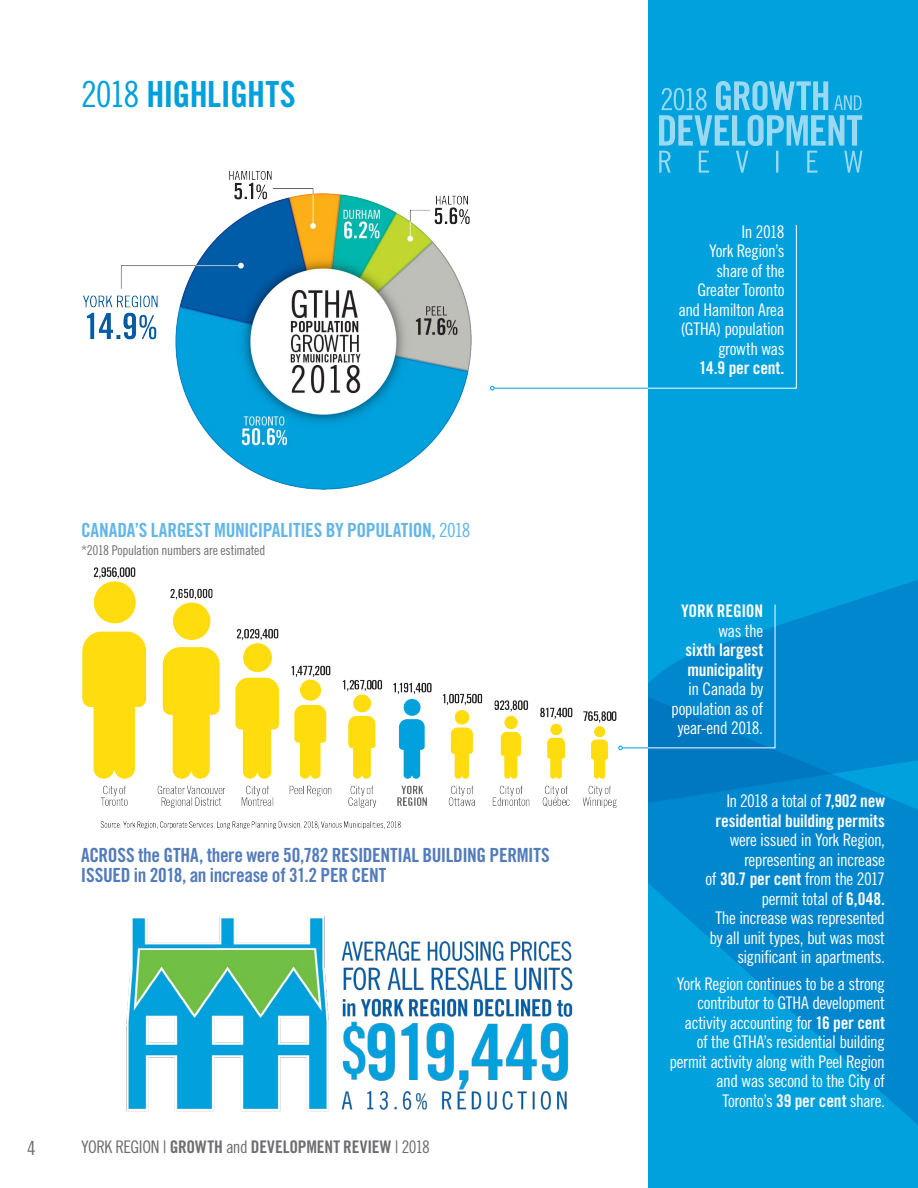
<style>
.page{position:relative;width:918px;height:1188px;background:#fff}
.page>*{position:absolute;margin:0;border:0;box-sizing:border-box;transform-origin:0 0}
.PageHead{font:36px "Trade Gothic LT Pro Bd Cn 20";letter-spacing:-.02em;color:#00a0dd}
.t1{font:19.5px/19.5px "Trade Gothic LT Pro Bd Cn 20";letter-spacing:-.015em;color:#527bba}
.t2{font:19.5px "Trade Gothic LT Pro Bd Cn 20";letter-spacing:-.015em;color:#64b6e6}
.t3{font:19.5px "Trade Gothic LT Pro Cn 18";color:#6d6e71}
.callouts{font:17.4px/19.5px "Trade Gothic LT Pro Cn 18";letter-spacing:-.025em;color:#fff;text-align:right}
.t4{font:17.4px "Trade Gothic LT Pro Bd Cn 20";color:#6d6e71}
.t5{font:13.5px "Trade Gothic LT Pro Cn 18";letter-spacing:-.02em;color:#6d6e71}
.s1{font-family:"Trade Gothic LT Pro Cn 18"}
.s2{font-family:"Trade Gothic LT Pro Bd Cn 20"}
</style>
<div class="page">
<img style="left:648px;top:0;width:270px;height:1188px">
<img style="left:83px;top:171px;width:388px;height:318px">
<img style="left:83px;top:567px;width:534px;height:263px">
<img style="left:127px;top:917px;width:445px;height:195px">
<svg style="left:495px;top:224px;width:302px;height:165px"></svg>
<hr style="left:494px;top:388px;width:154px;height:1px;background:#00a0dd">
<svg style="left:490px;top:386px;width:5px;height:4px"></svg>
<svg style="left:618px;top:604px;width:158px;height:146px"></svg>
<svg style="left:659px;top:81px;width:203px;height:92px;background:#33b3e3"></svg>
<p class="PageHead" style="left:81px;top:72px;width:216px"><span class="s1">2018</span> HIGHLIGHTS</p>
<p class="t2" style="left:81px;top:519px;width:391px">CANADA’S LARGEST MUNICIPALITIES BY POPULATION, <span class="s1">2018</span></p>
<p class="t5" style="left:81px;top:542px;width:186px">*2018 Population numbers are estimated</p>
<p class="t1" style="left:81px;top:845px;width:470px">ACROSS the GTHA, there were 50,782 RESIDENTIAL BUILDING PERMITS<br>ISSUED in 2018, an increase of 31.2 PER CENT</p>
<p class="t3" style="left:27px;top:1136px;width:10px">4</p>
<p class="t4" style="left:81px;top:1137px;width:351px"><span class="s1">YORK REGION |</span> GROWTH <span class="s1">and</span> DEVELOPMENT REVIEW <span class="s1">| 2018</span></p>
<p class="callouts" style="left:678px;top:222px;width:108px">In 2018<br>York Region’s share of the<br>Greater Toronto and Hamilton Area (GTHA) population growth was<br><span class="s2">14.9 per cent.</span></p>
<p class="callouts" style="left:671px;top:601px;width:93px"><span class="s2">YORK REGION </span>was the<br><span class="s2">sixth largest municipality<br></span>in Canada by population as of year-end 2018.</p>
<p class="callouts" style="left:705px;top:791px;width:181px">In 2018 a total of <span class="s2">7,902 new residential building permits </span>were issued in York Region, representing an increase<br>of <span class="s2">30.7 per cent</span> from the 2017 permit total of <span class="s2">6,048.<br></span>The increase was represented by all unit types, but was most significant in apartments.</p>
<p class="callouts" style="left:670px;top:974px;width:217px">York Region continues to be a strong contributor to GTHA development activity accounting for <span class="s2">16 per cent </span>of the GTHA’s residential building permit activity along with Peel Region and was second to the City of Toronto’s <span class="s2">39 per cent</span> share.</p>
</div>
